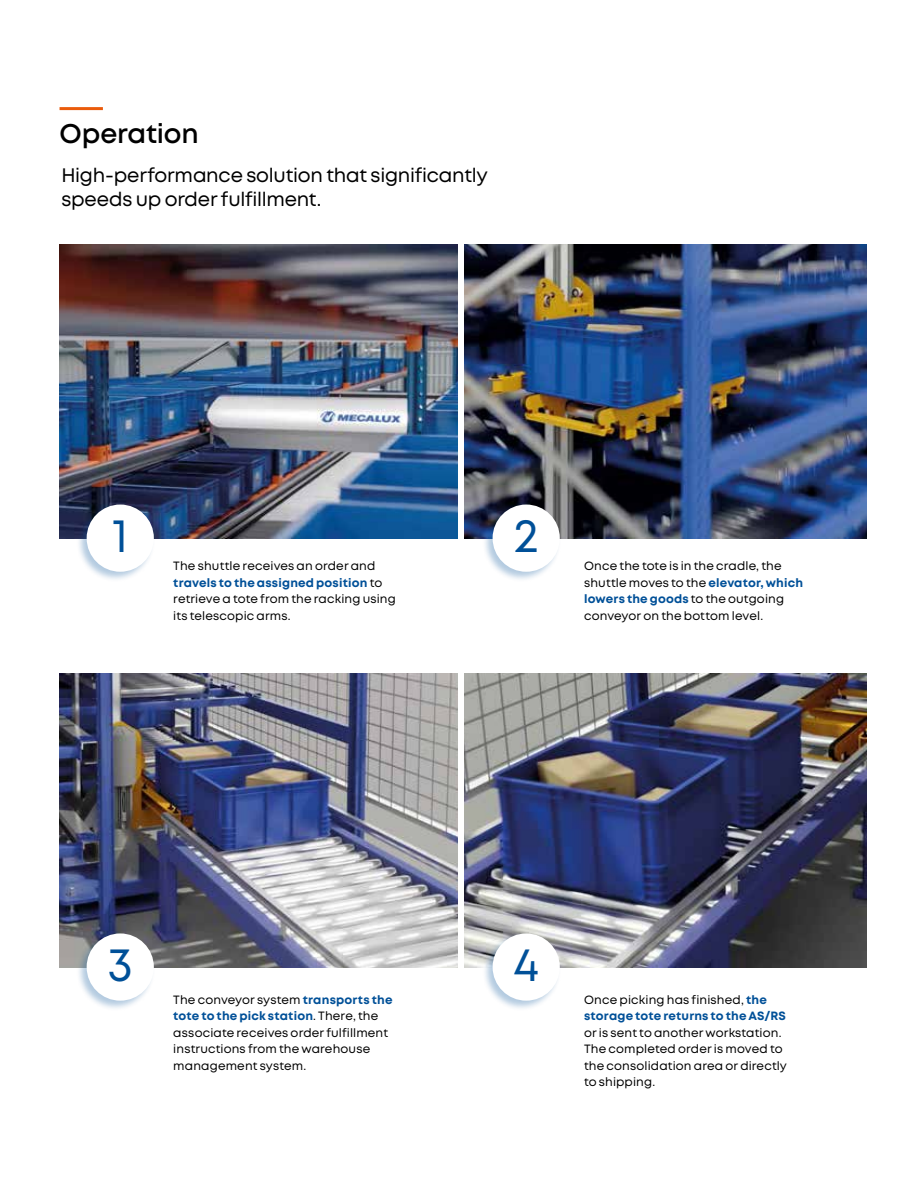
<style>
.page{position:relative;width:918px;height:1188px;background:#fff}
.page>*{position:absolute;margin:0;border:0;box-sizing:border-box;transform-origin:0 0}
.t1{font:47.4px "Mont";color:#005098}
.t2{font:600 27px "Mont";letter-spacing:-.005em;color:#000}
.t3{font:19.5px/24px "Mont";letter-spacing:-.01em;color:#000}
.t4{font:12px/16.5px "Mont";letter-spacing:.01em;color:#000}
.t5{font:700 12px/16.5px "Mont";letter-spacing:.015em;color:#005098}
.s1{font-weight:700;color:#005098}
.s2{font-weight:400;color:#000}
</style>
<div class="page">
<img style="left:464px;top:674px;width:402px;height:293px">
<img style="left:60px;top:245px;width:398px;height:293px">
<img style="left:464px;top:245px;width:403px;height:293px">
<hr style="left:60px;top:107px;width:43px;height:3px;background:#ea5b0b">
<div style="left:76px;top:503px;width:80px;height:80px;background:#005098;opacity:.3"></div>
<div style="left:87px;top:505px;width:67px;height:67px;background:#fff;border-radius:50%"></div>
<div style="left:482px;top:503px;width:79px;height:80px;background:#005098;opacity:.3"></div>
<div style="left:493px;top:505px;width:67px;height:67px;background:#fff;border-radius:50%"></div>
<img style="left:60px;top:674px;width:398px;height:293px">
<div style="left:76px;top:932px;width:80px;height:79px;background:#005098;opacity:.3"></div>
<div style="left:87px;top:933px;width:67px;height:68px;background:#fff;border-radius:50%"></div>
<div style="left:482px;top:932px;width:79px;height:79px;background:#005098;opacity:.3"></div>
<div style="left:493px;top:933px;width:67px;height:68px;background:#fff;border-radius:50%"></div>
<h2 class="t2" style="left:60px;top:116px;width:141px">Operation</h2>
<h3 class="t3" style="left:61px;top:164px;width:428px">High-performance solution that significantly speeds up order fulfillment.</h3>
<h1 class="t1" style="left:112px;top:505px;width:17px">1</h1>
<h1 class="t1" style="left:514px;top:505px;width:26px">2</h1>
<p class="t4" style="left:173px;top:558px;width:224px">The shuttle receives an order and <span class="s1">travels to the assigned position</span> to retrieve a tote from the racking using its telescopic arms.</p>
<p class="t4" style="left:584px;top:558px;width:221px">Once the tote is in the cradle, the shuttle moves to the <span class="s1">elevator, which lowers the goods</span> to the outgoing conveyor on the bottom level.</p>
<h1 class="t1" style="left:108px;top:934px;width:27px">3</h1>
<h1 class="t1" style="left:513px;top:934px;width:27px">4</h1>
<p class="t4" style="left:173px;top:991px;width:221px">The conveyor system <span class="s1">transports the tote to the pick station</span>. There, the associate receives order fulfillment instructions from the warehouse management system.</p>
<p class="t5" style="left:584px;top:991px;width:203px"><span class="s2">Once picking has finished,</span> the storage tote returns to the AS/RS</p>
<p class="t4" style="left:584px;top:1024px;width:204px">or is sent to another workstation.<br>The completed order is moved to the consolidation area or directly to shipping.</p>
</div>
